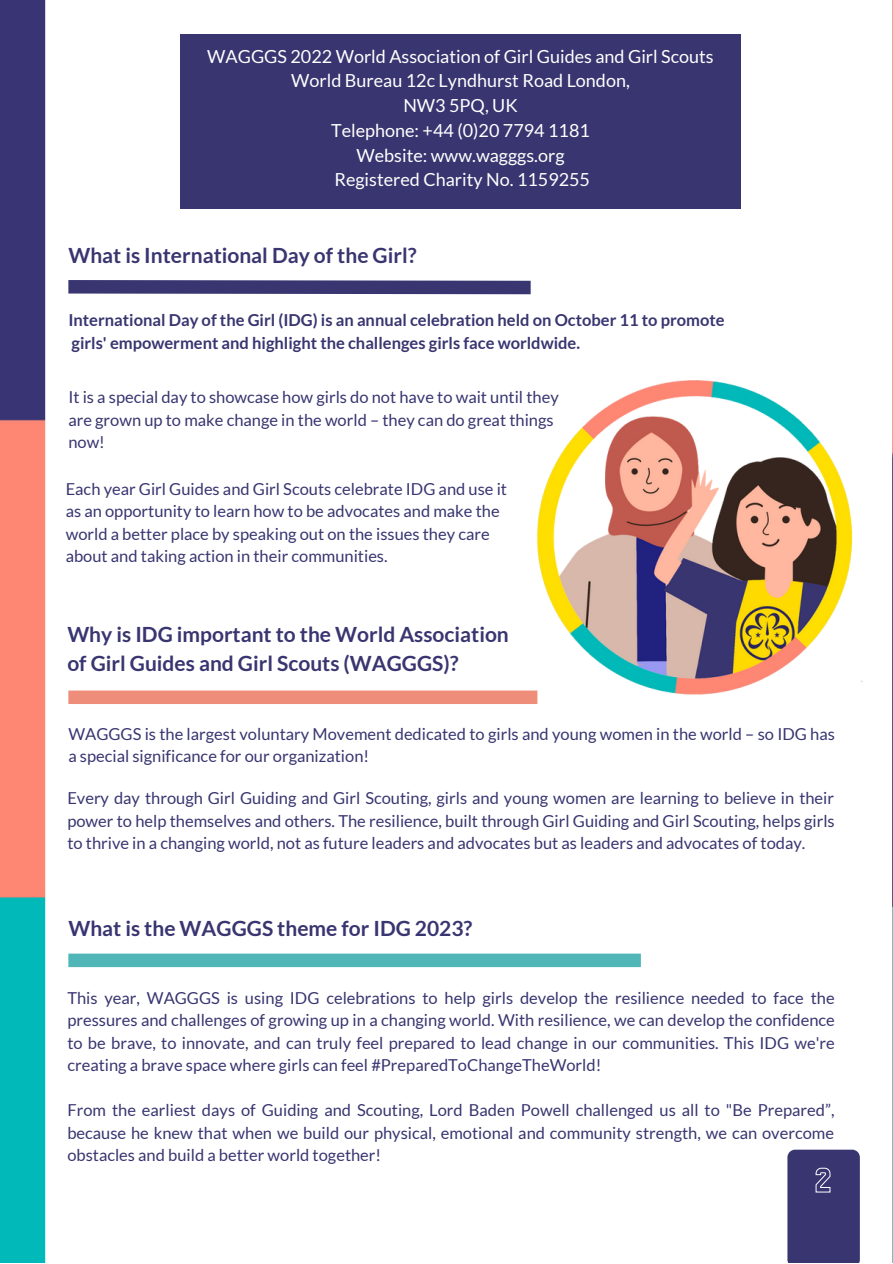
<style>
.page{position:relative;width:893px;height:1264px;background:#fff}
.page>*{position:absolute;margin:0;border:0;box-sizing:border-box;transform-origin:0 0}
.t1{font:700 21px/29.2px "Lato";color:#383570}
.t2{font:18px "Lato";color:#fff}
.t3{font:16.5px/22.5px "Lato";color:#383570}
.t4{font:700 16.5px "Lato";color:#383570}
</style>
<div class="page">
<img style="left:0;top:0;width:45px;height:1262px">
<svg style="left:68px;top:280px;width:463px;height:15px"></svg>
<div style="left:68px;top:953px;width:572px;height:14px;background:#50b6b7"></div>
<div style="left:68px;top:690px;width:469px;height:14px;background:#ee8d7a"></div>
<div style="left:787px;top:1149px;width:72px;height:113px;background:#383570"></div>
<img style="left:448px;top:380px;width:415px;height:324px">
<div style="left:180px;top:34px;width:560px;height:174px;background:#383570"></div>
<p class="t2" style="left:207px;top:45px;width:508px">WAGGGS 2022 World Association of Girl Guides and Girl Scouts</p>
<p class="t2" style="left:291px;top:69px;width:340px">World Bureau 12c Lyndhurst Road London,</p>
<p class="t2" style="left:403px;top:94px;width:116px">NW3 5PQ, UK</p>
<p class="t2" style="left:331px;top:119px;width:260px">Telephone: +44 (0)20 7794 1181</p>
<p class="t2" style="left:356px;top:144px;width:210px">Website: www.wagggs.org</p>
<p class="t2" style="left:334px;top:168px;width:257px">Registered Charity No. 1159255</p>
<p class="t1" style="left:68px;top:241px;width:349px">What is International Day of the Girl?</p>
<p class="t4" style="left:68px;top:310px;width:657px">International Day of the Girl (IDG) is an annual celebration held on October 11 to promote</p>
<p class="t4" style="left:72px;top:332px;width:510px">girls' empowerment and highlight the challenges girls face worldwide.</p>
<p class="t3" style="left:68px;top:385px;width:492px">It is a special day to showcase how girls do not have to wait until they are grown up to make change in the world – they can do great things now!</p>
<p class="t3" style="left:66px;top:477px;width:443px">Each year Girl Guides and Girl Scouts celebrate IDG and use it as an opportunity to learn how to be advocates and make the world a better place by speaking out on the issues they care about and taking action in their communities.</p>
<p class="t1" style="left:67px;top:619px;width:443px">Why is IDG important to the World Association of Girl Guides and Girl Scouts (WAGGGS)?</p>
<p class="t3" style="left:68px;top:722px;width:768px">WAGGGS is the largest voluntary Movement dedicated to girls and young women in the world – so IDG has a special significance for our organization!</p>
<p class="t3" style="left:67px;top:786px;width:768px;text-align:justify">Every day through Girl Guiding and Girl Scouting, girls and young women are learning to believe in their power to help themselves and others. The resilience, built through Girl Guiding and Girl Scouting, helps girls to thrive in a changing world, not as future leaders and advocates but as leaders and advocates of today.</p>
<p class="t1" style="left:68px;top:913px;width:405px">What is the WAGGGS theme for IDG 2023?</p>
<p class="t3" style="left:67px;top:986px;width:769px;text-align:justify">This year, WAGGGS is using IDG celebrations to help girls develop the resilience needed to face the pressures and challenges of growing up in a changing world. With resilience, we can develop the confidence to be brave, to innovate, and can truly feel prepared to lead change in our communities. This IDG we're creating a brave space where girls can feel #PreparedToChangeTheWorld!</p>
<p class="t3" style="left:67px;top:1098px;width:768px;text-align:justify">From the earliest days of Guiding and Scouting, Lord Baden Powell challenged us all to "Be Prepared”, because he knew that when we build our physical, emotional and community strength, we can overcome obstacles and build a better world together!</p>
</div>
